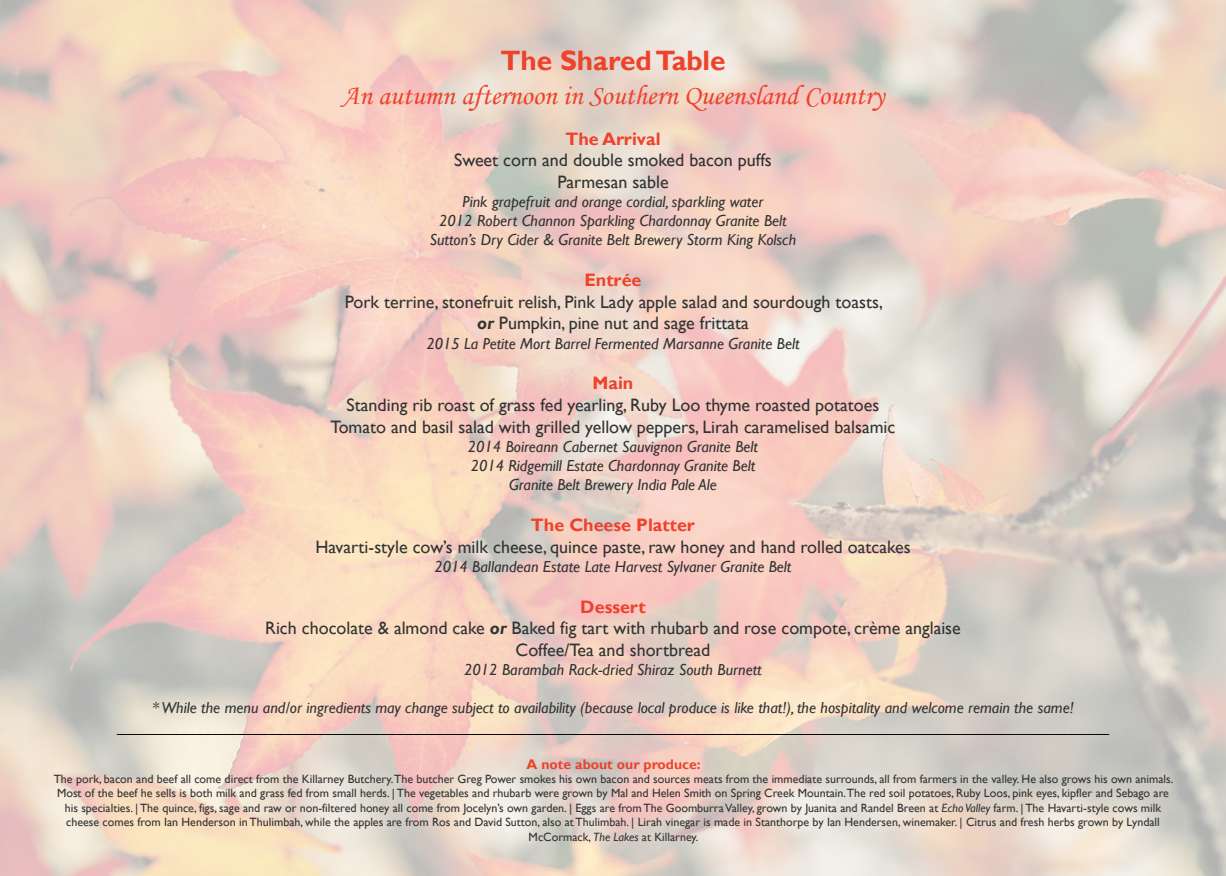
<style>
.page{position:relative;width:1226px;height:876px;background:#fff}
.page>*{position:absolute;margin:0;border:0;box-sizing:border-box;transform-origin:0 0}
.t1{font:28px "Monotype Corsiva";color:#ed422b}
.t2{font:700 28px "Gill Sans";color:#ed422b}
.t3{font:18px/21.6px "Gill Sans";color:#323333;text-align:center}
.t4{font:700 18px "Gill Sans";color:#ed422b}
.t5{font:italic 16px/19.2px "Gill Sans";color:#323333;text-align:center}
.t6{font:italic 16px "Gill Sans";color:#050504}
.t7{font:700 14px "Gill Sans";color:#ed422b}
.t8{font:12px/14.4px "Gill Sans";color:#323333;text-align:center}
.s1{font-weight:700;font-style:italic}
.s2{font-weight:700;color:#ed422b}
.s3{font-style:italic}
</style>
<div class="page">
<h1 class="t2" style="left:500px;top:44px;width:227px">The Shared Table</h1>
<h1 class="t1" style="left:342px;top:78px;width:544px">An autumn afternoon in Southern Queensland Country</h1>
<h2 class="t4" style="left:565px;top:128px;width:97px">The Arrival</h2>
<h2 class="t3" style="left:454px;top:150px;width:319px">Sweet corn and double smoked bacon puffs<br>Parmesan sable</h2>
<h3 class="t5" style="left:430px;top:192px;width:368px">Pink grapefruit and orange cordial, sparkling water<br>2012 Robert Channon Sparkling Chardonnay Granite Belt<br>Sutton’s Dry Cider &amp; Granite Belt Brewery Storm King Kolsch</h3>
<h2 class="t4" style="left:584px;top:269px;width:59px">Entrée</h2>
<h2 class="t3" style="left:345px;top:291px;width:540px">Pork terrine, stonefruit relish, Pink Lady apple salad and sourdough toasts, <span class="s1">or</span> Pumpkin, pine nut and sage frittata</h2>
<h3 class="t5" style="left:426px;top:334px;width:375px">2015 La Petite Mort Barrel Fermented Marsanne Granite Belt</h3>
<h2 class="t4" style="left:593px;top:373px;width:42px">Main</h2>
<h2 class="t3" style="left:331px;top:395px;width:566px">Standing rib roast of grass fed yearling, Ruby Loo thyme roasted potatoes<br>Tomato and basil salad with grilled yellow peppers, Lirah caramelised balsamic</h2>
<h3 class="t5" style="left:468px;top:437px;width:292px">2014 Boireann Cabernet Sauvignon Granite Belt<br>2014 Ridgemill Estate Chardonnay Granite Belt<br>Granite Belt Brewery India Pale Ale</h3>
<h2 class="t4" style="left:531px;top:514px;width:166px">The Cheese Platter</h2>
<h2 class="t3" style="left:315px;top:536px;width:597px">Havarti-style cow’s milk cheese, quince paste, raw honey and hand rolled oatcakes</h2>
<h3 class="t5" style="left:435px;top:557px;width:358px">2014 Ballandean Estate Late Harvest Sylvaner Granite Belt</h3>
<h2 class="t3" style="left:265px;top:596px;width:697px"><span class="s2">Dessert<br></span>Rich chocolate &amp; almond cake <span class="s1">or</span> Baked fig tart with rhubarb and rose compote, crème anglaise<br>Coffee/Tea and shortbread</h2>
<h3 class="t5" style="left:464px;top:660px;width:299px">2012 Barambah Rack-dried Shiraz South Burnett</h3>
<h3 class="t5" style="left:152px;top:699px;width:923px">* While the menu and/or ingredients may change subject to availability (because local produce is like that!), the hospitality and welcome remain the same!</h3>
<h3 class="t6" style="left:117px;top:718px;width:994px">____________________________________________________________________________________________________________________________</h3>
<p class="t7" style="left:527px;top:756px;width:176px">A note about our produce:</p>
<p class="t8" style="left:54px;top:772px;width:1121px">The pork, bacon and beef all come direct from the Killarney Butchery.The butcher Greg Power smokes his own bacon and sources meats from the immediate surrounds, all from farmers in the valley. He also grows his own animals.<br>Most of the beef he sells is both milk and grass fed from small herds. | The vegetables and rhubarb were grown by Mal and Helen Smith on Spring Creek Mountain.The red soil potatoes, Ruby Loos, pink eyes, kipfler and Sebago are his specialties. | The quince, figs, sage and raw or non-filtered honey all come from Jocelyn’s own garden. | Eggs are from The Goomburra Valley, grown by Juanita and Randel Breen at <span class="s3">Echo Valley</span> farm. | The Havarti-style cows milk cheese comes from Ian Henderson in Thulimbah, while the apples are from Ros and David Sutton, also at Thulimbah. | Lirah vinegar is made in Stanthorpe by Ian Hendersen, winemaker. | Citrus and fresh herbs grown by Lyndall McCormack, <span class="s3">The Lakes</span> at Killarney.</p>
</div>
